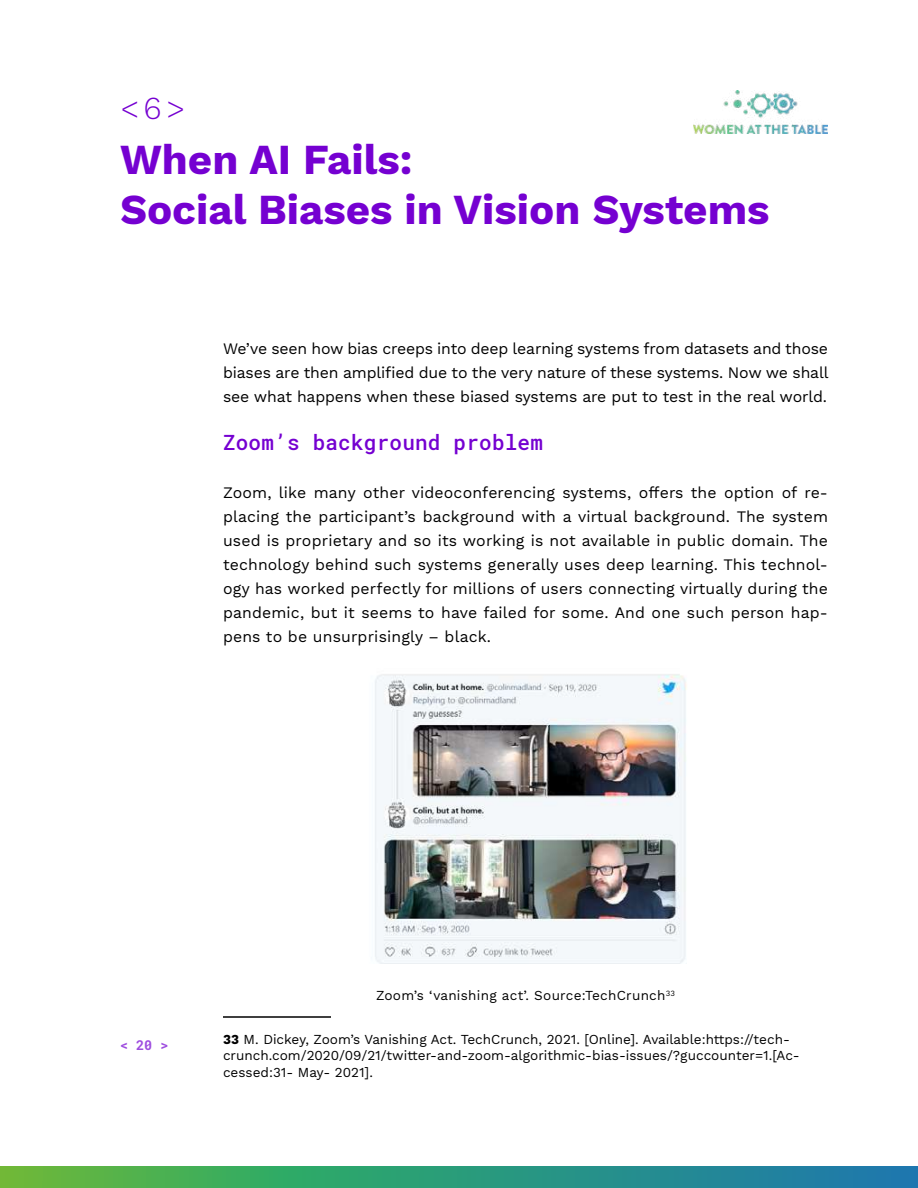
<style>
.page{position:relative;width:918px;height:1188px;background:#fff}
.page>*{position:absolute;margin:0;border:0;box-sizing:border-box;transform-origin:0 0}
.t1{font:700 42px/50.4px "Work Sans";color:#7500d1}
.t2{font:300 31.5px "Work Sans";color:#7500d1}
.t3{font:500 21px "Roboto Mono";letter-spacing:.01em;color:#7500d1}
.t4{font:15.75px/24px "Work Sans";letter-spacing:-.01em;color:#000;text-align:justify}
.t5{font:13.5px/16.5px "Work Sans";color:#000}
.t6{font:13.5px "Work Sans";letter-spacing:.02em;color:#000}
.t7{font:700 13.5px "Roboto Mono";color:#9e4ddf}
.s1{font-weight:700}
</style>
<div class="page">
<svg style="left:1px;top:1166px;width:916px;height:22px;background:#329a78"></svg>
<img style="left:693px;top:90px;width:135px;height:44px">
<img style="left:375px;top:674px;width:312px;height:289px">
<hr style="left:223px;top:1016px;width:108px;height:2px;background:#000">
<h2 class="t2" style="left:120px;top:90px;width:67px">&lt; 6 &gt;</h2>
<h1 class="t1" style="left:120px;top:137px;width:651px">When AI Fails:<br>Social Biases in Vision Systems</h1>
<p class="t4" style="left:223px;top:337px;width:607px">We’ve seen how bias creeps into deep learning systems from datasets and those biases are then amplified due to the very nature of these systems. Now we shall see what happens when these biased systems are put to test in the real world.</p>
<h3 class="t3" style="left:223px;top:428px;width:322px">Zoom’s background problem</h3>
<p class="t4" style="left:223px;top:481px;width:607px">Zoom, like many other videoconferencing systems, offers the option of re&shy;placing the participant’s background with a virtual background. The system used is proprietary and so its working is not available in public domain. The technology behind such systems generally uses deep learning. This technol&shy;ogy has worked perfectly for millions of users connecting virtually during the pandemic, but it seems to have failed for some. And one such person hap&shy;pens to be unsurprisingly – black.</p>
<p class="t7" style="left:120px;top:1036px;width:50px">&lt; 20 &gt;</p>
<p class="t6" style="left:376px;top:988px;width:300px">Zoom’s ‘vanishing act’. Source:TechCrunch<sup>33</sup></p>
<p class="t5" style="left:223px;top:1032px;width:578px"><span class="s1">33</span> M. Dickey, Zoom’s Vanishing Act. TechCrunch, 2021. [Online]. Available:https://tech&shy;crunch.com/2020/09/21/twitter-and-zoom-algorithmic-bias-issues/?guccounter=1.[Ac&shy;cessed:31- May- 2021].</p>
</div>
